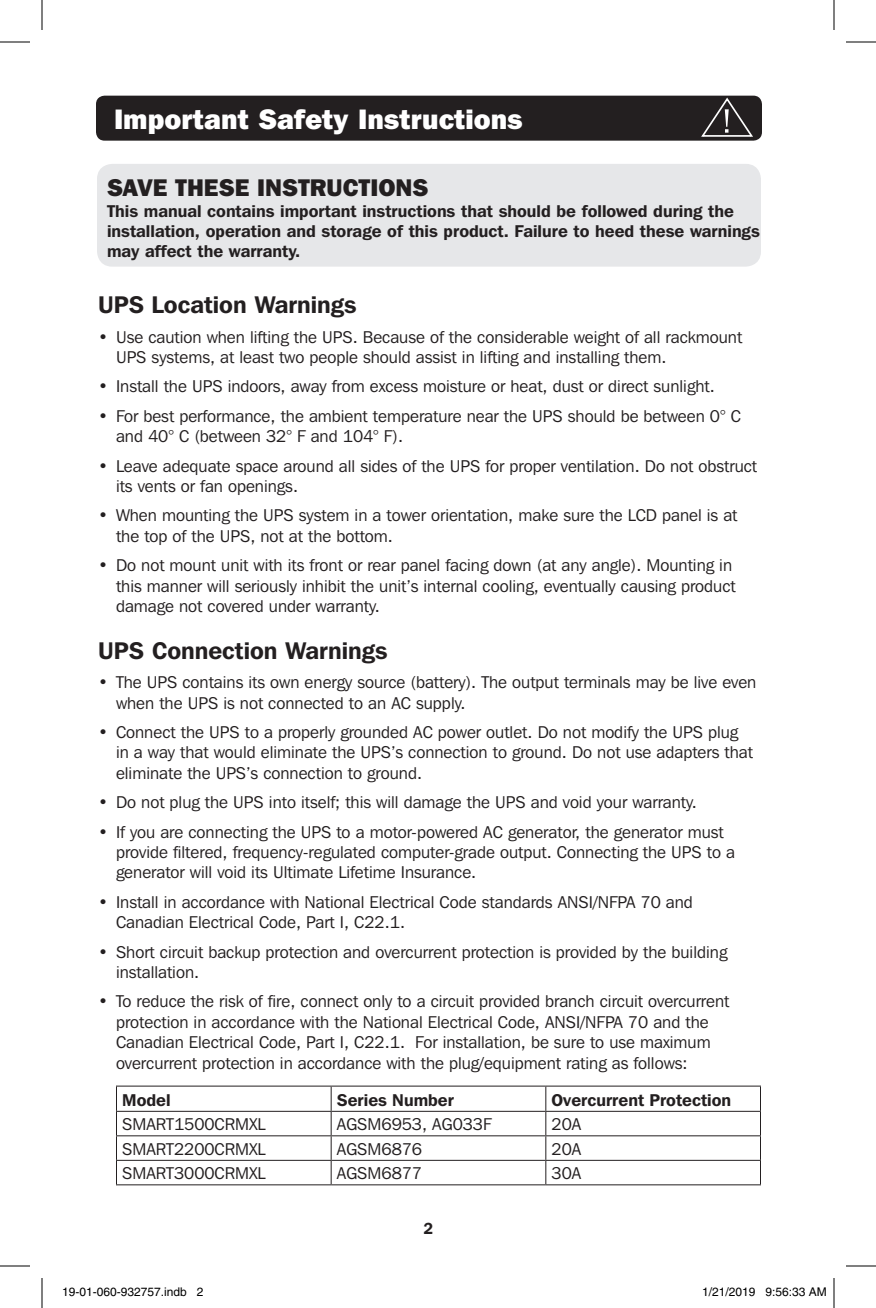
<style>
.page{position:relative;width:876px;height:1308px;background:#fff}
.page>*{position:absolute;margin:0;border:0;box-sizing:border-box;transform-origin:0 0}
.t1{font:800 28px "Franklin Gothic IT Cby BT";color:#fff}
.Copy_Heading{font:600 24px "Franklin Gothic IT Cby BT";color:#231f20}
.Copy_Heading-2{font:800 24px "Franklin Gothic IT Cby BT";color:#231f20}
.t2{font:17px/20.4px "Franklin Gothic IT Cby BT";color:#231f20}
.Copy_Heading-3{font:600 17px/20.4px "Franklin Gothic IT Cby BT";color:#231f20}
.t3{font:600 16px "Franklin Gothic IT Cby BT";color:#231f20}
.t4{font:12px "Helvetica";color:#000}
</style>
<div class="page">
<div style="left:97px;top:164px;width:664px;height:103px;background:#e6e7e9;border-radius:15px"></div>
<div style="left:96px;top:96px;width:666px;height:45px;background:#231f20;border-radius:9px"></div>
<svg style="left:701px;top:98px;width:52px;height:39px"></svg>
<hr style="left:116px;top:1086px;width:215px;height:1px;background:#231f20">
<hr style="left:331px;top:1086px;width:215px;height:1px;background:#231f20">
<hr style="left:546px;top:1086px;width:215px;height:1px;background:#231f20">
<hr style="left:116px;top:1111px;width:215px;height:1px;background:#231f20">
<hr style="left:331px;top:1111px;width:215px;height:1px;background:#231f20">
<hr style="left:546px;top:1111px;width:215px;height:1px;background:#231f20">
<hr style="left:116px;top:1135px;width:215px;height:1px;background:#231f20">
<hr style="left:331px;top:1135px;width:215px;height:1px;background:#231f20">
<hr style="left:546px;top:1135px;width:215px;height:1px;background:#231f20">
<hr style="left:116px;top:1160px;width:215px;height:1px;background:#231f20">
<svg style="left:116px;top:1087px;width:1px;height:97px"></svg>
<hr style="left:331px;top:1160px;width:215px;height:1px;background:#231f20">
<svg style="left:331px;top:1087px;width:1px;height:97px"></svg>
<hr style="left:546px;top:1160px;width:215px;height:1px;background:#231f20">
<svg style="left:545px;top:1087px;width:1px;height:97px"></svg>
<svg style="left:760px;top:1087px;width:1px;height:97px"></svg>
<hr style="left:116px;top:1184px;width:215px;height:1px;background:#231f20">
<hr style="left:331px;top:1184px;width:215px;height:1px;background:#231f20">
<hr style="left:546px;top:1184px;width:215px;height:1px;background:#231f20">
<hr style="left:0;top:42px;width:30px;height:1px;background:#000">
<hr style="left:846px;top:42px;width:30px;height:1px;background:#000">
<hr style="left:0;top:1266px;width:30px;height:1px;background:#000">
<hr style="left:846px;top:1266px;width:30px;height:1px;background:#000">
<hr style="left:42px;top:0;width:1px;height:30px;background:#000">
<hr style="left:42px;top:1278px;width:1px;height:30px;background:#000">
<hr style="left:834px;top:0;width:1px;height:30px;background:#000">
<hr style="left:834px;top:1278px;width:1px;height:30px;background:#000">
<div style="left:111px;top:1288px;width:5px;height:8px;border:1px solid #fff;border-radius:50%"></div>
<div style="left:110px;top:1287px;width:7px;height:10px;border:1px solid #fff;border-radius:50%"></div>
<p class="t1" style="left:114px;top:102px;width:411px">Important Safety Instructions</p>
<p class="Copy_Heading-2" style="left:107px;top:172px;width:323px">SAVE THESE INSTRUCTIONS</p>
<p class="Copy_Heading-3" style="left:107px;top:200px;width:654px">This manual contains important instructions that should be followed during the installation, operation and storage of this product. Failure to heed these warnings may affect the warranty.</p>
<p class="Copy_Heading" style="left:98px;top:290px;width:260px">UPS Location Warnings</p>
<p class="t2" style="left:116px;top:326px;width:628px;text-indent:-18px">• Use caution when lifting the UPS. Because of the considerable weight of all rackmount<br>UPS systems, at least two people should assist in lifting and installing them.</p>
<p class="t2" style="left:98px;top:376px;width:618px">• Install the UPS indoors, away from excess moisture or heat, dust or direct sunlight.</p>
<p class="t2" style="left:116px;top:405px;width:626px;text-indent:-18px">• For best performance, the ambient temperature near the UPS should be between 0° C and 40° C (between 32° F and 104° F).</p>
<p class="t2" style="left:116px;top:455px;width:643px;text-indent:-18px">• Leave adequate space around all sides of the UPS for proper ventilation. Do not obstruct its vents or fan openings.</p>
<p class="t2" style="left:116px;top:505px;width:623px;text-indent:-18px">• When mounting the UPS system in a tower orientation, make sure the LCD panel is at the top of the UPS, not at the bottom.</p>
<p class="t2" style="left:116px;top:555px;width:621px;text-indent:-18px">• Do not mount unit with its front or rear panel facing down (at any angle). Mounting in this manner will seriously inhibit the unit’s internal cooling, eventually causing product damage not covered under warranty.</p>
<p class="Copy_Heading" style="left:98px;top:635px;width:291px">UPS Connection Warnings</p>
<p class="t2" style="left:116px;top:672px;width:642px;text-indent:-18px">• The UPS contains its own energy source (battery). The output terminals may be live even when the UPS is not connected to an AC supply.</p>
<p class="t2" style="left:116px;top:722px;width:639px;text-indent:-18px">• Connect the UPS to a properly grounded AC power outlet. Do not modify the UPS plug in a way that would eliminate the UPS’s connection to ground. Do not use adapters that eliminate the UPS’s connection to ground.</p>
<p class="t2" style="left:98px;top:792px;width:601px">• Do not plug the UPS into itself; this will damage the UPS and void your warranty.</p>
<p class="t2" style="left:116px;top:821px;width:621px;text-indent:-18px">• If you are connecting the UPS to a motor-powered AC generator, the generator must provide filtered, frequency-regulated computer-grade output. Connecting the UPS to a generator will void its Ultimate Lifetime Insurance.</p>
<p class="t2" style="left:116px;top:891px;width:578px;text-indent:-18px">• Install in accordance with National Electrical Code standards ANSI/NFPA 70 and<br>Canadian Electrical Code, Part I, C22.1.</p>
<p class="t2" style="left:116px;top:941px;width:613px;text-indent:-18px">• Short circuit backup protection and overcurrent protection is provided by the building installation.</p>
<p class="t2" style="left:116px;top:991px;width:615px;text-indent:-18px">• To reduce the risk of fire, connect only to a circuit provided branch circuit overcurrent protection in accordance with the National Electrical Code, ANSI/NFPA 70 and the Canadian Electrical Code, Part I, C22.1. For installation, be sure to use maximum overcurrent protection in accordance with the plug/equipment rating as follows:</p>
<p class="Copy_Heading-3" style="left:122px;top:1089px;width:50px">Model</p>
<p class="Copy_Heading-3" style="left:337px;top:1089px;width:119px">Series Number</p>
<p class="Copy_Heading-3" style="left:552px;top:1089px;width:181px">Overcurrent Protection</p>
<p class="t2" style="left:122px;top:1114px;width:145px">SMART1500CRMXL</p>
<p class="t2" style="left:337px;top:1114px;width:156px">AGSM6953, AG033F</p>
<p class="t2" style="left:552px;top:1114px;width:31px">20A</p>
<p class="t2" style="left:122px;top:1138px;width:145px">SMART2200CRMXL</p>
<p class="t2" style="left:337px;top:1138px;width:87px">AGSM6876</p>
<p class="t2" style="left:552px;top:1138px;width:31px">20A</p>
<p class="t2" style="left:122px;top:1163px;width:145px">SMART3000CRMXL</p>
<p class="t2" style="left:337px;top:1163px;width:87px">AGSM6877</p>
<p class="t2" style="left:552px;top:1163px;width:31px">30A</p>
<p class="t3" style="left:423px;top:1218px;width:11px">2</p>
<p class="t4" style="left:62px;top:1285px;width:143px">19-01-060-932757.indb 2</p>
<p class="t4" style="left:702px;top:1285px;width:126px">1/21/2019 9:56:33 AM</p>
</div>
